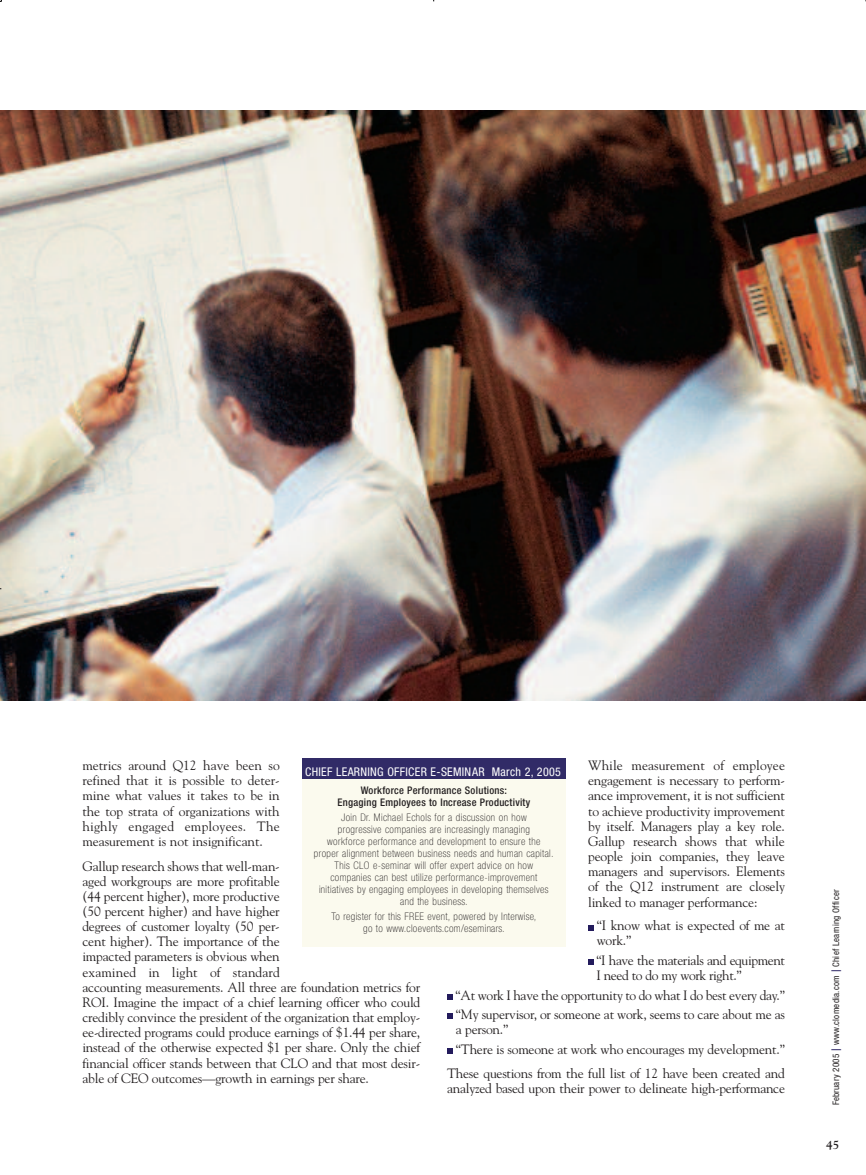
<style>
.page{position:relative;width:866px;height:1175px;background:#fff}
.page>*{position:absolute;margin:0;border:0;box-sizing:border-box;transform-origin:0 0}
.t1{font:13.5px/15.1px "Goudy";letter-spacing:-.015em;color:#231f20}
.t2{font:condensed 12px "Helvetica Neue";letter-spacing:.025em;color:#fff}
.t3{font:700 12px "Goudy";color:#231f20}
.t4{font:100 condensed 10.5px/12px "Helvetica Neue";letter-spacing:.04em;color:#231f20;text-align:center}
.t5{font:500 condensed 10.5px/12px "Helvetica Neue";letter-spacing:.025em;color:#231f20;text-align:center}
.t6{font:condensed 9px "Helvetica Neue";letter-spacing:.025em;color:#231f20}
.s1{font-size:13.5px;color:#514c80}
</style>
<div class="page">
<img style="left:0;top:0;width:865px;height:1054px">
<p class="t1" style="left:82px;top:758px;width:199px;text-align:justify">metrics around Q12 have been so refined that it is possible to deter&shy;mine what values it takes to be in the top strata of organizations with highly engaged employees. The measurement is not insignificant.</p>
<p class="t1" style="left:82px;top:858px;width:339px">Gallup research shows that well-man-<br>aged workgroups are more profitable<br>(44 percent higher), more productive<br>(50 percent higher) and have higher<br>degrees of customer loyalty (50 per-<br>cent higher). The importance of the<br>impacted parameters is obvious when<br>examined in light of standard<br>accounting measurements. All three are foundation metrics for ROI. Imagine the impact of a chief learning officer who could credibly convince the president of the organization that employ&shy;ee-directed programs could produce earnings of $1.44 per share, instead of the otherwise expected $1 per share. Only the chief financial officer stands between that CLO and that most desir&shy;able of CEO outcomes—growth in earnings per share.</p>
<p class="t1" style="left:588px;top:758px;width:198px;text-align:justify">While measurement of employee engagement is necessary to perform&shy;ance improvement, it is not sufficient to achieve productivity improvement by itself. Managers play a key role.<br>Gallup research shows that while people join companies, they leave managers and supervisors. Elements of the Q12 instrument are closely linked to manager performance:</p>
<p class="t1" style="left:596px;top:918px;width:190px">“I know what is expected of me at work.”</p>
<p class="t1" style="left:596px;top:952px;width:190px">“I have the materials and equipment<br>I need to do my work right.”</p>
<p class="t1" style="left:455px;top:985px;width:331px;line-height:19.5px">“At work I have the opportunity to do what I do best every day.” “My supervisor, or someone at work, seems to care about me as</p>
<p class="t1" style="left:455px;top:1020px;width:330px;line-height:19.5px">a person.”<br>“There is someone at work who encourages my development.”</p>
<p class="t1" style="left:447px;top:1066px;width:339px">These questions from the full list of 12 have been created and analyzed based upon their power to delineate high-performance</p>
<p class="t2" style="left:305px;top:768px;width:257px">CHIEF LEARNING OFFICER E-SEMINAR March 2, 2005</p>
<p class="t5" style="left:337px;top:785px;width:194px">Workforce Performance Solutions:<br>Engaging Employees to Increase Productivity</p>
<p class="t4" style="left:314px;top:812px;width:241px">Join Dr. Michael Echols for a discussion on how<br>progressive companies are increasingly managing<br>workforce performance and development to ensure the proper alignment between business needs and human capital.<br>This CLO e-seminar will offer expert advice on how companies can best utilize performance-improvement initiatives by engaging employees in developing themselves and the business.</p>
<p class="t4" style="left:331px;top:911px;width:206px">To register for this FREE event, powered by Interwise, go to www.cloevents.com/eseminars.</p>
<p class="t6" style="left:832px;top:1105px;width:217px;rotate:-90deg">February 2005 <span class="s1">I</span> www.clomedia.com <span class="s1">I</span> Chief Learning Officer</p>
<p class="t3" style="left:826px;top:1138px;width:15px">45</p>
</div>
